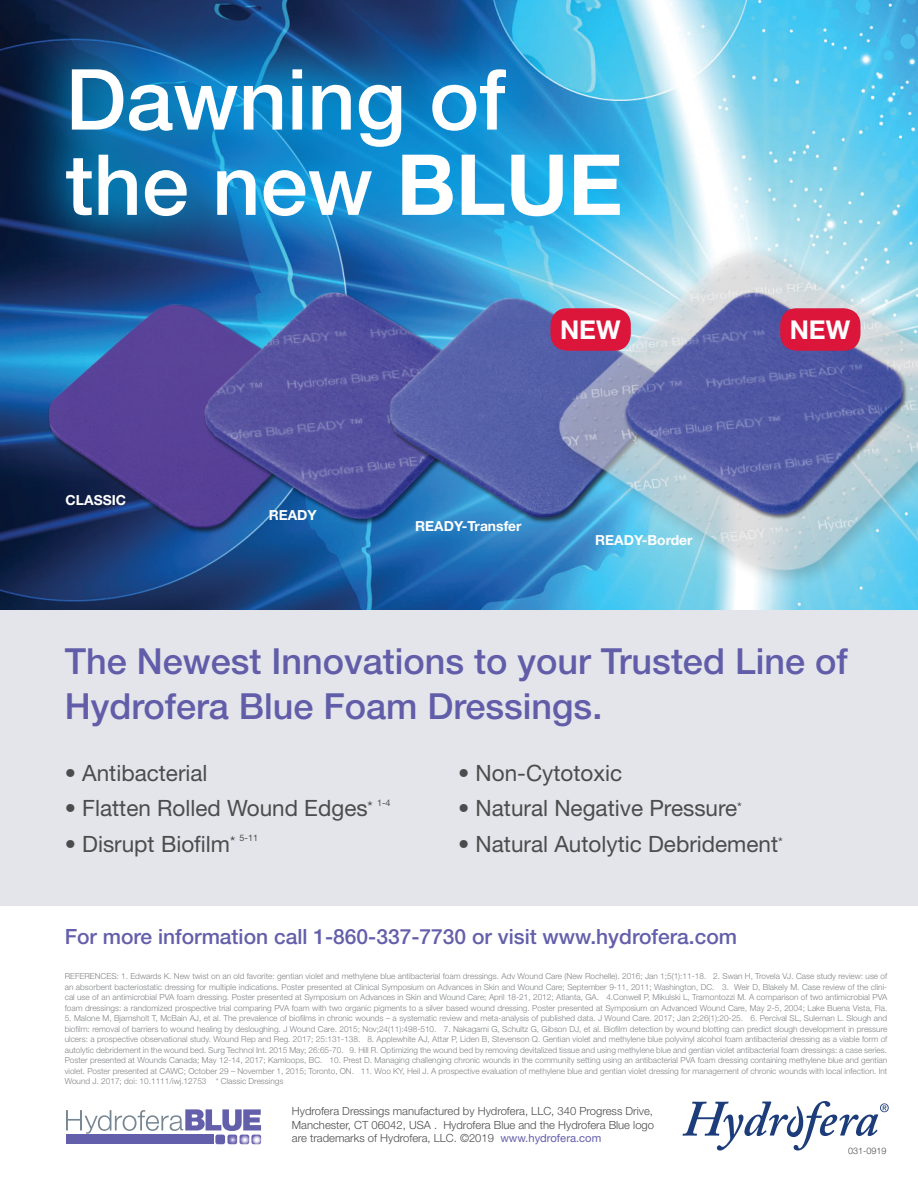
<style>
.page{position:relative;width:918px;height:1188px;background:#fff}
.page>*{position:absolute;margin:0;border:0;box-sizing:border-box;transform-origin:0 0}
.t1{font:500 84.3px/85.3px "Helvetica Neue LT Std";color:#fff}
.t2{font:500 36px/45.6px "Helvetica Neue LT Std";color:#615da9}
.t3{font:700 25.95px "Helvetica Neue LT Std";color:#fff}
.t4{font:22.5px "Helvetica Neue LT Std";color:#4b4c4d}
.t5{font:500 21px "Helvetica Neue LT Pro";color:#635faa}
.t6{font:700 13.95px "Helvetica Neue LT Std";color:#fff}
.t7{font:300 11.25px/13.5px "Helvetica Neue LT Pro";color:#4b4c4d}
.t8{font:300 11.25px "Helvetica Neue LT Std";color:#4b4c4d}
.t9{font:300 9px "Helvetica Neue LT Std";color:#4b4c4d}
.t10{font:300 8.25px/10.5px "Helvetica Neue LT Std";color:#818386;text-align:justify}
.s1{font-weight:700}
.s2{font-family:"Helvetica Neue LT Std"}
.s3{font-weight:400;color:#645faa}
</style>
<div class="page">
<div style="left:0;top:609px;width:918px;height:297px;background:#e4e5ea"></div>
<svg style="left:66px;top:1109px;width:195px;height:35px"></svg>
<svg style="left:683px;top:1101px;width:206px;height:50px"></svg>
<img style="left:0;top:0;width:918px;height:609px">
<div style="left:0;top:2px;width:673px;height:269px;background:#00aeef;opacity:.73"></div>
<img style="left:19px;top:279px;width:341px;height:276px">
<img style="left:175px;top:282px;width:348px;height:277px">
<img style="left:369px;top:291px;width:154px;height:243px">
<img style="left:523px;top:227px;width:395px;height:378px">
<div style="left:780px;top:308px;width:81px;height:43px;background:#dc153b;border-radius:17px"></div>
<div style="left:551px;top:308px;width:80px;height:43px;background:#dc153b;border-radius:17px"></div>
<h1 class="t1" style="left:65px;top:56px;width:559px">Dawning of the new <span class="s1">BLUE</span></h1>
<h3 class="t6" style="left:66px;top:492px;width:62px">CLASSIC</h3>
<h3 class="t6" style="left:269px;top:506px;width:50px">READY</h3>
<h3 class="t3" style="left:560px;top:313px;width:62px">NEW</h3>
<h3 class="t3" style="left:790px;top:313px;width:62px">NEW</h3>
<h3 class="t6" style="left:415px;top:517px;width:108px">READY-Transfer</h3>
<h3 class="t6" style="left:595px;top:531px;width:99px">READY-Border</h3>
<h2 class="t2" style="left:65px;top:638px;width:784px">The Newest Innovations to your Trusted Line of<br>Hydrofera Blue Foam Dressings.</h2>
<h3 class="t4" style="left:458px;top:760px;width:166px">• Non-Cytotoxic</h3>
<h3 class="t4" style="left:458px;top:795px;width:285px">• Natural Negative Pressure<sup>*</sup></h3>
<h3 class="t4" style="left:458px;top:830px;width:326px">• Natural Autolytic Debridement<sup>*</sup></h3>
<h3 class="t4" style="left:65px;top:760px;width:144px">• Antibacterial</h3>
<h3 class="t4" style="left:65px;top:795px;width:327px">• Flatten Rolled Wound Edges<sup>*</sup> <sup>1-4</sup></h3>
<h3 class="t4" style="left:65px;top:830px;width:195px">• Disrupt Biofilm<sup>*</sup> <sup>5-11</sup></h3>
<h3 class="t5" style="left:65px;top:924px;width:674px">For more information call 1-860-337-7730 or visit www.hydrofera.com</h3>
<p class="t10" style="left:65px;top:971px;width:824px">REFERENCES: 1. Edwards K. New twist on an old favorite: gentian violet and methylene blue antibacterial foam dressings. Adv Wound Care (New Rochelle). 2016; Jan 1;5(1):11-18. 2. Swan H, Trovela VJ. Case study review: use of an absorbent bacteriostatic dressing for multiple indications. Poster presented at Clinical Symposium on Advances in Skin and Wound Care; September 9-11, 2011; Washington, DC. 3. Weir D, Blakely M. Case review of the clini&shy;cal use of an antimicrobial PVA foam dressing. Poster presented at Symposium on Advances in Skin and Wound Care; April 18-21, 2012; Atlanta, GA. 4.Conwell P, Mikulski L, Tramontozzi M. A comparison of two antimicrobial PVA foam dressings: a randomized prospective trial comparing PVA foam with two organic pigments to a silver based wound dressing. Poster presented at Symposium on Advanced Wound Care, May 2-5, 2004; Lake Buena Vista, Fla.</p>
<p class="t10" style="left:65px;top:1013px;width:824px">5. Malone M, Bjarnsholt T, McBain AJ, et al. The prevalence of biofilms in chronic wounds – a systematic review and meta-analysis of published data. J Wound Care. 2017; Jan 2;26(1):20-25. 6. Percival SL, Suleman L. Slough and biofilm: removal of barriers to wound healing by desloughing. J Wound Care. 2015; Nov;24(11):498-510. 7. Nakagami G, Schultz G, Gibson DJ, et al. Biofilm detection by wound blotting can predict slough development in pressure ulcers: a prospective observational study. Wound Rep and Reg. 2017; 25:131-138. 8. Applewhite AJ, Attar P, Liden B, Stevenson Q. Gentian violet and methylene blue polyvinyl alcohol foam antibacterial dressing as a viable form of autolytic debridement in the wound bed. Surg Technol Int. 2015 May; 26:65-70. 9. Hill R. Optimizing the wound bed by removing devitalized tissue and using methylene blue and gentian violet antibacterial foam dressings: a case series.<br>Poster presented at Wounds Canada; May 12-14, 2017; Kamloops, BC. 10. Prest D. Managing challenging chronic wounds in the community setting using an antibacterial PVA foam dressing containing methylene blue and gentian violet. Poster presented at CAWC; October 29 – November 1, 2015; Toronto, ON. 11. Woo KY, Heil J. A prospective evaluation of methylene blue and gentian violet dressing for management of chronic wounds with local infection. Int Wound J. 2017; doi: 10.1111/iwj.12753 * Classic Dressings</p>
<h3 class="t8" style="left:292px;top:1104px;width:363px">Hydrofera Dressings manufactured by Hydrofera, LLC, 340 Progress Drive,</h3>
<h3 class="t7" style="left:292px;top:1118px;width:364px"><span class="s2">Manchester, CT 06042, USA .</span> Hydrofera Blue and the Hydrofera Blue logo are trademarks of Hydrofera, LLC. ©2019 <span class="s3">www.hydrofera.com</span></h3>
<p class="t9" style="left:848px;top:1146px;width:40px">031-0919</p>
</div>
